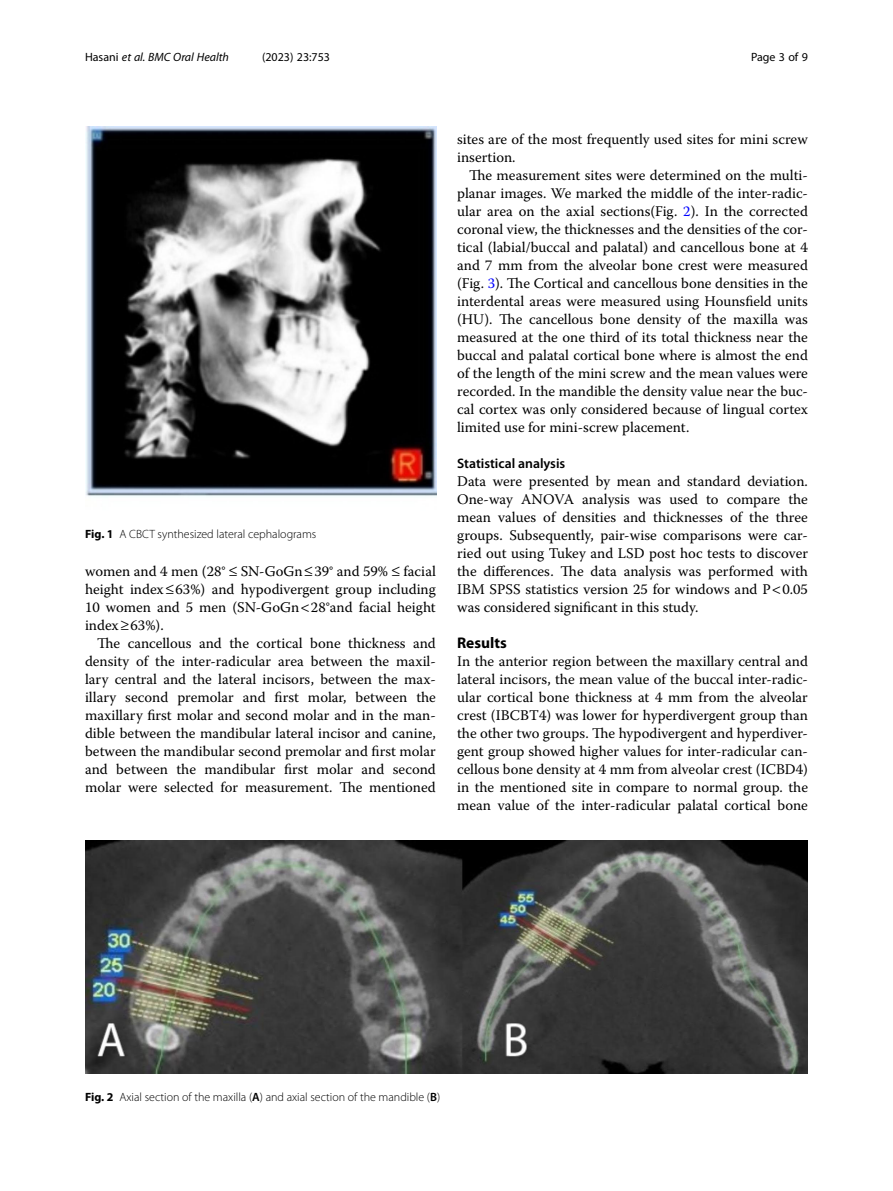
<style>
.page{position:relative;width:893px;height:1191px;background:#fff}
.page>*{position:absolute;margin:0;border:0;box-sizing:border-box;transform-origin:0 0}
.Head_1{font:700 15.45px "Myriad Pro";color:#000}
.Body_Text_Indent{font:14.7px/18px "Warnock Pro";color:#000;text-align:justify}
.Body_Text{font:14.7px/18px "Warnock Pro";color:#000;text-align:justify}
.Head_2{font:600 13.8px "Myriad Pro";color:#000}
.Figure_Caption{font:300 12px "Myriad Pro";color:#000}
.t1{font:italic 12px "Myriad Pro";color:#000}
.t2{font:12px "Myriad Pro";color:#000}
.s1{font-style:normal}
.s2{font-weight:700}
.s3{color:#00f}
.s4{font-weight:600}
</style>
<div class="page">
<img style="left:85px;top:840px;width:723px;height:234px">
<img style="left:85px;top:126px;width:351px;height:371px">
<p class="t1" style="left:85px;top:50px;width:145px"><span class="s1">Hasani</span> et al. BMC Oral Health</p>
<p class="t2" style="left:262px;top:50px;width:70px">(2023) 23:753</p>
<p class="t2" style="left:751px;top:50px;width:58px">Page 3 of 9</p>
<p class="Figure_Caption" style="left:85px;top:527px;width:233px"><span class="s2">Fig. 1</span> A CBCT synthesized lateral cephalograms</p>
<p class="Body_Text_Indent" style="left:85px;top:562px;width:352px">women and 4 men (28° ≤ SN-GoGn≤39° and 59% ≤ facial height index≤63%) and hypodivergent group including 10 women and 5 men (SN-GoGn 28°and facial height index≥63%).</p>
<p class="Body_Text_Indent" style="left:85px;top:634px;width:352px;text-indent:12px">The cancellous and the cortical bone thickness and density of the inter-radicular area between the maxil&shy;lary central and the lateral incisors, between the max&shy;illary second premolar and first molar, between the maxillary first molar and second molar and in the man&shy;dible between the mandibular lateral incisor and canine, between the mandibular second premolar and first molar and between the mandibular first molar and second molar were selected for measurement. The mentioned</p>
<p class="Body_Text_Indent" style="left:457px;top:130px;width:352px">sites are of the most frequently used sites for mini screw insertion.</p>
<p class="Body_Text_Indent" style="left:457px;top:166px;width:352px;text-indent:12px">The measurement sites were determined on the multi&shy;planar images. We marked the middle of the inter-radic&shy;ular area on the axial sections(Fig. <span class="s3">2</span>). In the corrected coronal view, the thicknesses and the densities of the cor&shy;tical (labial/buccal and palatal) and cancellous bone at 4 and 7 mm from the alveolar bone crest were measured (Fig. <span class="s3">3</span>). The Cortical and cancellous bone densities in the interdental areas were measured using Hounsfield units (HU). The cancellous bone density of the maxilla was measured at the one third of its total thickness near the buccal and palatal cortical bone where is almost the end of the length of the mini screw and the mean values were recorded. In the mandible the density value near the buc&shy;cal cortex was only considered because of lingual cortex limited use for mini-screw placement.</p>
<p class="Head_2" style="left:457px;top:455px;width:110px">Statistical analysis</p>
<p class="Body_Text" style="left:457px;top:472px;width:352px">Data were presented by mean and standard deviation.<br>One-way ANOVA analysis was used to compare the mean values of densities and thicknesses of the three groups. Subsequently, pair-wise comparisons were car&shy;ried out using Tukey and LSD post hoc tests to discover the differences. The data analysis was performed with IBM SPSS statistics version 25 for windows and P 0.05 was considered significant in this study.</p>
<p class="Head_1" style="left:457px;top:633px;width:51px">Results</p>
<p class="Body_Text" style="left:457px;top:652px;width:352px">In the anterior region between the maxillary central and lateral incisors, the mean value of the buccal inter-radic&shy;ular cortical bone thickness at 4 mm from the alveolar crest (IBCBT4) was lower for hyperdivergent group than the other two groups. The hypodivergent and hyperdiver&shy;gent group showed higher values for inter-radicular can&shy;cellous bone density at 4 mm from alveolar crest (ICBD4) in the mentioned site in compare to normal group. the mean value of the inter-radicular palatal cortical bone</p>
<p class="Figure_Caption" style="left:85px;top:1090px;width:357px"><span class="s2">Fig. 2</span> Axial section of the maxilla (<span class="s4">A</span>) and axial section of the mandible (<span class="s4">B</span>)</p>
</div>
